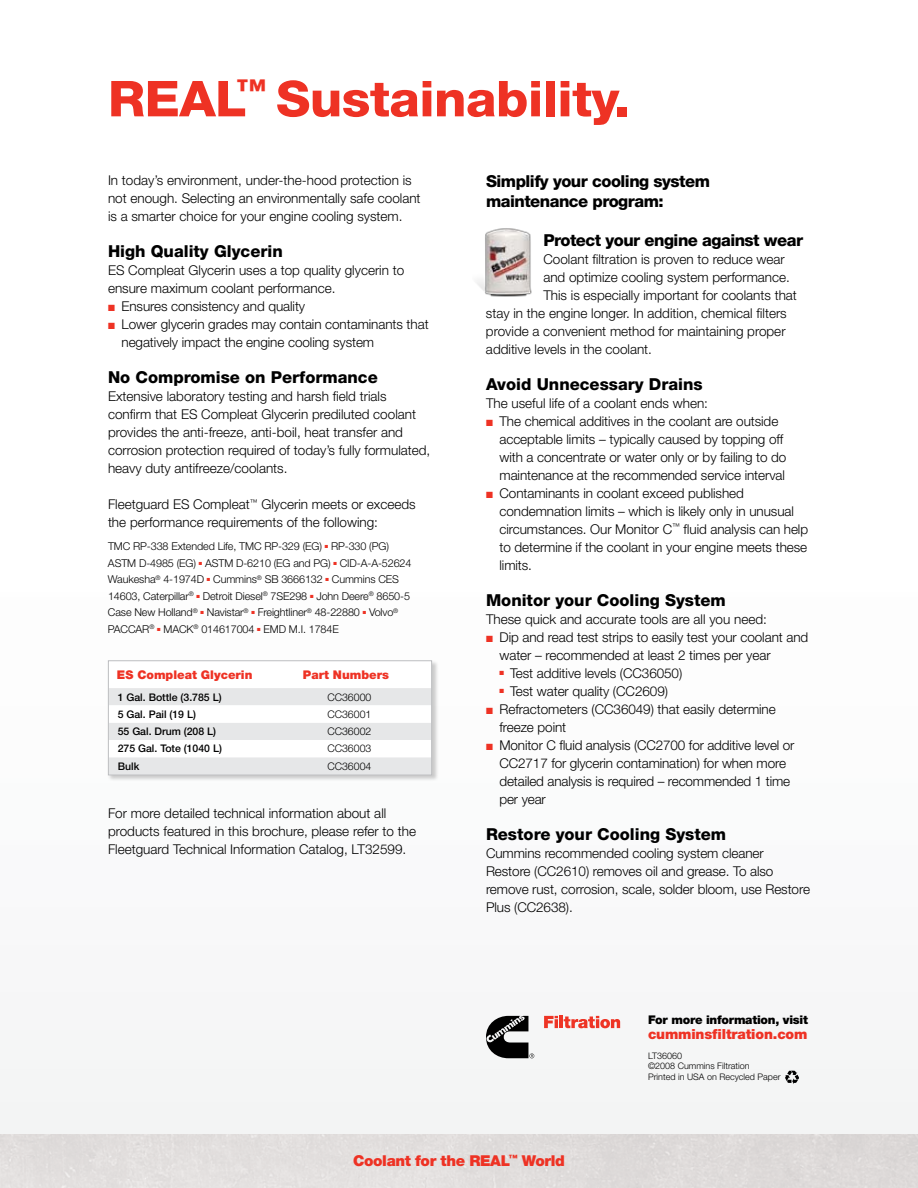
<style>
.page{position:relative;width:918px;height:1188px;background:#fff}
.page>*{position:absolute;margin:0;border:0;box-sizing:border-box;transform-origin:0 0}
.t1{font:800 49.5px "Helvetica Neue LT Std";letter-spacing:-.01em;color:#ee3224;scale:1.04 1}
.t2{font:800 16.5px "Helvetica Neue LT Std";color:#000}
.t3{font:800 16.5px/19.5px "Helvetica Neue LT Std";letter-spacing:-.03em;color:#000}
.t4{font:900 15px "Helvetica Neue LT Std";letter-spacing:-.025em;color:#ee3224}
.t5{font:900 13.95px "Helvetica Neue LT Std";letter-spacing:-.01em;color:#ee3224}
.t6{font:300 13.5px/18px "Helvetica Neue LT Std";letter-spacing:-.005em;color:#000}
.t7{font:900 12px "Helvetica Neue LT Std";color:#ee3224}
.t8{font:900 12px "Helvetica Neue LT Std";letter-spacing:-.02em;color:#000}
.t9{font:300 10.8px/16.5px "Helvetica Neue LT Std";letter-spacing:-.01em;color:#000}
.t10{font:500 10.5px "Helvetica Neue LT Std";color:#000}
.t11{font:300 10.5px "Helvetica Neue LT Std";color:#000}
.t12{font:300 9px/10.5px "Helvetica Neue LT Std";color:#000}
.t13{font:6px "Zapf Dingbats ITC";color:#ee3224}
.s1{color:#ee3224}
</style>
<div class="page">
<svg style="left:785px;top:1071px;width:14px;height:13px"></svg>
<svg style="left:544px;top:1016px;width:14px;height:12px"></svg>
<hr style="left:559px;top:1016px;width:4px;height:12px;background:#ee3425">
<svg style="left:564px;top:1016px;width:56px;height:12px"></svg>
<svg style="left:486px;top:1016px;width:48px;height:42px"></svg>
<div style="left:108px;top:660px;width:367px;height:135px;background:#000;opacity:.2"></div>
<div style="left:108px;top:661px;width:324px;height:114px;background:#fff"></div>
<svg style="left:110px;top:688px;width:320px;height:85px"></svg>
<div style="left:108px;top:660px;width:324px;height:115px;border:1px solid #bcbdc0"></div>
<img style="left:476px;top:228px;width:56px;height:69px">
<h1 class="t1" style="left:108px;top:69px;width:504px">REAL<sup>™</sup> Sustainability.</h1>
<p class="t6" style="left:108px;top:171px;width:314px">In today’s environment, under-the-hood protection is not enough. Selecting an environmentally safe coolant is a smarter choice for your engine cooling system.</p>
<p class="t2" style="left:108px;top:241px;width:176px">High Quality Glycerin</p>
<p class="t6" style="left:108px;top:261px;width:298px">ES Compleat Glycerin uses a top quality glycerin to ensure maximum coolant performance.</p>
<p class="t6" style="left:108px;top:297px;width:199px"><span class="s1">■</span> Ensures consistency and quality</p>
<p class="t6" style="left:122px;top:315px;width:309px;text-indent:-13px"><span class="s1">■</span> Lower glycerin grades may contain contaminants that negatively impact the engine cooling system</p>
<p class="t2" style="left:108px;top:367px;width:271px">No Compromise on Performance</p>
<p class="t6" style="left:108px;top:387px;width:324px">Extensive laboratory testing and harsh field trials confirm that ES Compleat Glycerin prediluted coolant provides the anti-freeze, anti-boil, heat transfer and corrosion protection required of today’s fully formulated, heavy duty antifreeze/coolants.</p>
<p class="t6" style="left:108px;top:495px;width:309px">Fleetguard ES Compleat<sup>™</sup> Glycerin meets or exceeds the performance requirements of the following:</p>
<p class="t9" style="left:108px;top:538px;width:305px">TMC RP-338 Extended Life, TMC RP-329 (EG) <sup>■</sup> RP-330 (PG)<br>ASTM D-4985 (EG) <sup>■</sup> ASTM D-6210 (EG and PG) <sup>■</sup> CID-A-A-52624<br>Waukesha<sup>®</sup> 4-1974D <sup>■</sup> Cummins<sup>®</sup> SB 3666132 <sup>■</sup> Cummins CES 14603, Caterpillar<sup>®</sup> <sup>■</sup> Detroit Diesel<sup>®</sup> 7SE298 <sup>■</sup> John Deere<sup>®</sup> 8650-5<br>Case New Holland<sup>®</sup> <sup>■</sup> Navistar<sup>®</sup> <sup>■</sup> Freightliner<sup>®</sup> 48-22880 <sup>■</sup> Volvo<sup>® </sup>PACCAR<sup>®</sup> <sup>■</sup> MACK<sup>®</sup> 014617004 <sup>■</sup> EMD M.I. 1784E</p>
<p class="t7" style="left:117px;top:667px;width:137px">ES Compleat Glycerin</p>
<p class="t7" style="left:303px;top:667px;width:87px">Part Numbers</p>
<p class="t10" style="left:118px;top:691px;width:105px">1 Gal. Bottle (3.785 L)</p>
<p class="t11" style="left:327px;top:690px;width:45px">CC36000</p>
<p class="t10" style="left:118px;top:708px;width:80px">5 Gal. Pail (19 L)</p>
<p class="t11" style="left:327px;top:708px;width:45px">CC36001</p>
<p class="t10" style="left:118px;top:725px;width:100px">55 Gal. Drum (208 L)</p>
<p class="t11" style="left:327px;top:725px;width:45px">CC36002</p>
<p class="t10" style="left:118px;top:742px;width:106px">275 Gal. Tote (1040 L)</p>
<p class="t11" style="left:327px;top:742px;width:45px">CC36003</p>
<p class="t10" style="left:118px;top:760px;width:23px">Bulk</p>
<p class="t11" style="left:327px;top:760px;width:45px">CC36004</p>
<p class="t6" style="left:108px;top:804px;width:310px">For more detailed technical information about all products featured in this brochure, please refer to the<br>Fleetguard Technical Information Catalog, LT32599.</p>
<p class="t3" style="left:486px;top:172px;width:226px">Simplify your cooling system maintenance program:</p>
<p class="t3" style="left:543px;top:230px;width:261px">Protect your engine against wear</p>
<p class="t6" style="left:543px;top:250px;width:243px">Coolant filtration is proven to reduce wear</p>
<p class="t6" style="left:543px;top:268px;width:248px">and optimize cooling system performance.</p>
<p class="t6" style="left:543px;top:286px;width:255px">This is especially important for coolants that</p>
<p class="t6" style="left:486px;top:304px;width:302px">stay in the engine longer. In addition, chemical filters</p>
<p class="t6" style="left:486px;top:322px;width:301px">provide a convenient method for maintaining proper</p>
<p class="t6" style="left:486px;top:340px;width:168px">additive levels in the coolant.</p>
<p class="t2" style="left:486px;top:374px;width:218px">Avoid Unnecessary Drains</p>
<p class="t6" style="left:486px;top:394px;width:224px">The useful life of a coolant ends when:</p>
<p class="t6" style="left:500px;top:412px;width:288px;text-indent:-13px"><span class="s1">■</span> The chemical additives in the coolant are outside acceptable limits – typically caused by topping off with a concentrate or water only or by failing to do maintenance at the recommended service interval</p>
<p class="t6" style="left:500px;top:484px;width:310px;text-indent:-13px"><span class="s1">■</span> Contaminants in coolant exceed published condemnation limits – which is likely only in unusual circumstances. Our Monitor C<sup>™</sup> fluid analysis can help to determine if the coolant in your engine meets these limits.</p>
<p class="t2" style="left:486px;top:590px;width:241px">Monitor your Cooling System</p>
<p class="t6" style="left:486px;top:610px;width:282px">These quick and accurate tools are all you need:</p>
<p class="t6" style="left:486px;top:628px;width:324px"><span class="s1">■</span> Dip and read test strips to easily test your coolant and</p>
<p class="t6" style="left:500px;top:646px;width:273px">water – recommended at least 2 times per year</p>
<p class="t6" style="left:510px;top:664px;width:174px">Test additive levels (CC36050)</p>
<p class="t13" style="left:500px;top:670px;width:6px">■</p>
<p class="t6" style="left:510px;top:682px;width:160px">Test water quality (CC2609)</p>
<p class="t13" style="left:500px;top:688px;width:6px">■</p>
<p class="t6" style="left:500px;top:700px;width:278px;text-indent:-13px"><span class="s1">■</span> Refractometers (CC36049) that easily determine freeze point</p>
<p class="t6" style="left:500px;top:736px;width:297px;text-indent:-13px"><span class="s1">■</span> Monitor C fluid analysis (CC2700 for additive level or CC2717 for glycerin contamination) for when more detailed analysis is required – recommended 1 time per year</p>
<p class="t2" style="left:486px;top:824px;width:242px">Restore your Cooling System</p>
<p class="t6" style="left:486px;top:844px;width:326px">Cummins recommended cooling system cleaner Restore (CC2610) removes oil and grease. To also remove rust, corrosion, scale, solder bloom, use Restore Plus (CC2638).</p>
<p class="t8" style="left:648px;top:1013px;width:162px">For more information, visit</p>
<p class="t5" style="left:648px;top:1026px;width:161px">cumminsfiltration.com</p>
<p class="t12" style="left:648px;top:1050px;width:134px">LT36060<br>©2008 Cummins Filtration<br>Printed in USA on Recycled Paper</p>
<p class="t4" style="left:353px;top:1152px;width:213px">Coolant for the REAL<sup>™</sup> World</p>
</div>
